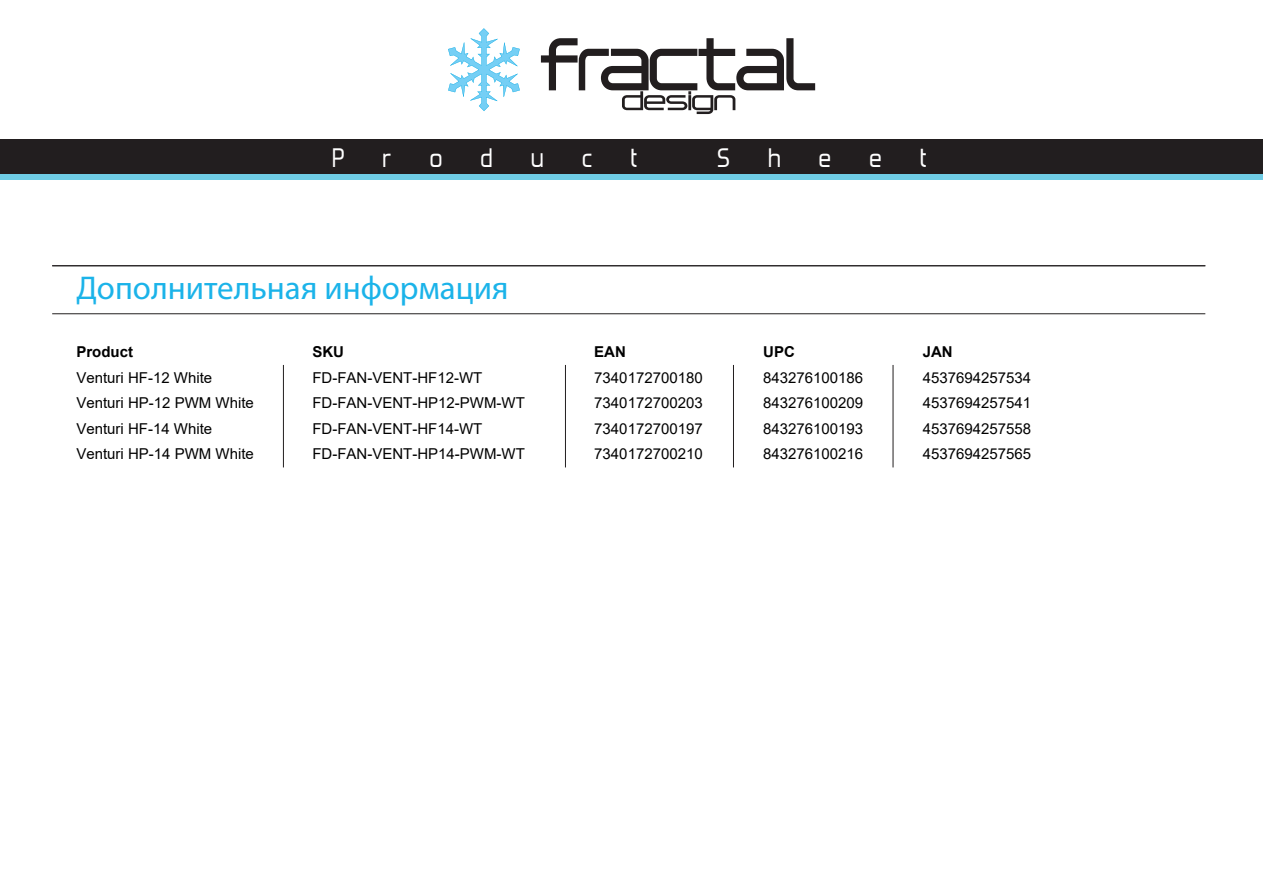
<style>
.page{position:relative;width:1263px;height:893px;background:#fff}
.page>*{position:absolute;margin:0;border:0;box-sizing:border-box;transform-origin:0 0}
.t1{font:33px "Myriad Pro";color:#1bb3e9}
.t2{font:31.5px "Forgotten Futurist";letter-spacing:1.2em;color:#fff}
.t3{font:15px/25.5px "Arial";color:#000;text-align:justify}
.t4{font:700 15px "Arial";color:#000}
</style>
<div class="page">
<div style="left:0;top:167px;width:1263px;height:13px;background:#6fcce5"></div>
<div style="left:0;top:140px;width:1263px;height:34px;background:#221e1f"></div>
<svg style="left:541px;top:38px;width:274px;height:76px"></svg>
<svg style="left:448px;top:28px;width:72px;height:83px"></svg>
<hr style="left:52px;top:265px;width:1153px;height:1px;background:#221e1f">
<hr style="left:52px;top:313px;width:1153px;height:1px;background:#221e1f">
<hr style="left:283px;top:365px;width:1px;height:102px;background:#221e1f">
<hr style="left:565px;top:365px;width:1px;height:102px;background:#221e1f">
<hr style="left:733px;top:365px;width:1px;height:102px;background:#221e1f">
<hr style="left:893px;top:365px;width:1px;height:102px;background:#221e1f">
<h2 class="t2" style="left:332px;top:144px;width:307px">Product</h2>
<h2 class="t2" style="left:717px;top:144px;width:211px">Sheet</h2>
<h1 class="t1" style="left:76px;top:267px;width:434px">Дополнительная информация</h1>
<p class="t4" style="left:76px;top:341px;width:58px">Product</p>
<p class="t3" style="left:76px;top:365px;width:179px;text-align:left">Venturi HF-12 White<br>Venturi HP-12 PWM White<br>Venturi HF-14 White<br>Venturi HP-14 PWM White</p>
<p class="t4" style="left:312px;top:341px;width:33px">SKU</p>
<p class="t3" style="left:312px;top:365px;width:214px;text-align:left">FD-FAN-VENT-HF12-WT<br>FD-FAN-VENT-HP12-PWM-WT<br>FD-FAN-VENT-HF14-WT<br>FD-FAN-VENT-HP14-PWM-WT</p>
<p class="t4" style="left:594px;top:341px;width:33px">EAN</p>
<p class="t3" style="left:594px;top:365px;width:110px">7340172700180<br>7340172700203<br>7340172700197<br>7340172700210</p>
<p class="t4" style="left:763px;top:341px;width:33px">UPC</p>
<p class="t3" style="left:763px;top:365px;width:102px">843276100186<br>843276100209<br>843276100193<br>843276100216</p>
<p class="t4" style="left:923px;top:341px;width:31px">JAN</p>
<p class="t3" style="left:923px;top:365px;width:110px">4537694257534<br>4537694257541<br>4537694257558<br>4537694257565</p>
</div>
